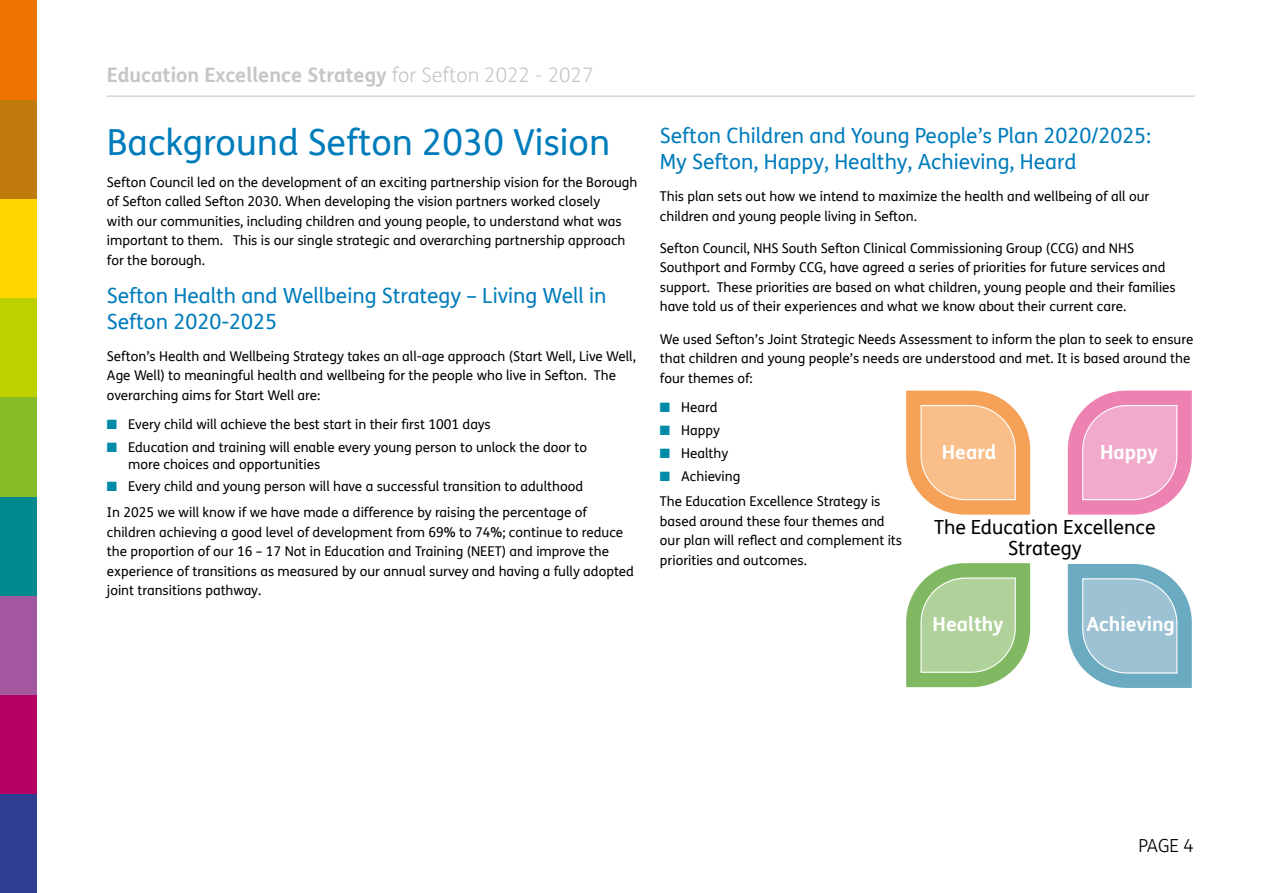
<style>
.page{position:relative;width:1263px;height:893px;background:#fff}
.page>*{position:absolute;margin:0;border:0;box-sizing:border-box;transform-origin:0 0}
.Heading_24pt{font:36px "FS Me";color:#007cbb}
.Sub_smaller{font:21px/25.5px "FS Me";color:#007cbb}
.t1{font:700 19.95px "FS Me";color:#c6c6c6}
.t2{font:19.5px/21px "FS Me";color:#000;text-align:center}
.t3{font:700 19.5px "FS Me";color:#fff}
.t4{font:300 18px "FS Me";color:#000}
.Body{font:13.5px/19.5px "FS Me";color:#000}
.s1{font-weight:300}
.s2{color:#008ba9}
</style>
<div class="page">
<div style="left:0;top:794px;width:36px;height:99px;background:#303e91"></div>
<div style="left:0;top:298px;width:36px;height:99px;background:#bed000"></div>
<div style="left:0;top:695px;width:36px;height:99px;background:#b50063"></div>
<div style="left:0;top:595px;width:36px;height:100px;background:#a2579e"></div>
<div style="left:0;top:496px;width:36px;height:99px;background:#008a8e"></div>
<div style="left:0;top:397px;width:36px;height:99px;background:#86bc25"></div>
<div style="left:0;top:198px;width:36px;height:100px;background:#fed700"></div>
<div style="left:0;top:99px;width:36px;height:99px;background:#c17b0c"></div>
<div style="left:0;top:0;width:36px;height:99px;background:#ee7402"></div>
<hr style="left:106px;top:96px;width:1089px;height:1px;background:#c6c6c6">
<svg style="left:906px;top:390px;width:125px;height:125px;background:#f8bc86"></svg>
<svg style="left:906px;top:563px;width:125px;height:125px;background:#a9ce93"></svg>
<svg style="left:1067px;top:390px;width:125px;height:125px;background:#f1a6c9"></svg>
<svg style="left:1067px;top:563px;width:125px;height:125px;background:#97c1d2"></svg>
<h3 class="t1" style="left:107px;top:60px;width:488px">Education Excellence Strategy <span class="s1">for Sefton 2022 - 2027</span></h3>
<p class="Heading_24pt" style="left:107px;top:117px;width:505px">Background Sefton 2030 Vision</p>
<p class="Body" style="left:107px;top:172px;width:532px">Sefton Council led on the development of an exciting partnership vision for the Borough of Sefton called Sefton 2030. When developing the vision partners worked closely<br>with our communities, including children and young people, to understand what was important to them. This is our single strategic and overarching partnership approach for the borough.</p>
<p class="Sub_smaller" style="left:107px;top:283px;width:501px">Sefton Health and Wellbeing Strategy – Living Well in<br>Sefton 2020-2025</p>
<p class="Body" style="left:107px;top:346px;width:530px">Sefton’s Health and Wellbeing Strategy takes an all-age approach (Start Well, Live Well,<br>Age Well) to meaningful health and wellbeing for the people who live in Sefton. The overarching aims for Start Well are:</p>
<p class="Body" style="left:107px;top:414px;width:385px"><span class="s2">■</span> Every child will achieve the best start in their first 1001 days</p>
<p class="Body" style="left:128px;top:439px;width:460px;line-height:16.5px;text-indent:-21px"><span class="s2">■</span> Education and training will enable every young person to unlock the door to more choices and opportunities</p>
<p class="Body" style="left:107px;top:477px;width:478px"><span class="s2">■</span> Every child and young person will have a successful transition to adulthood</p>
<p class="Body" style="left:107px;top:502px;width:529px">In 2025 we will know if we have made a difference by raising the percentage of children achieving a good level of development from 69% to 74%; continue to reduce the proportion of our 16 – 17 Not in Education and Training (NEET) and improve the experience of transitions as measured by our annual survey and having a fully adopted joint transitions pathway.</p>
<p class="Sub_smaller" style="left:660px;top:123px;width:493px">Sefton Children and Young People’s Plan 2020/2025:<br>My Sefton, Happy, Healthy, Achieving, Heard</p>
<p class="Body" style="left:660px;top:186px;width:491px">This plan sets out how we intend to maximize the health and wellbeing of all our children and young people living in Sefton.</p>
<p class="Body" style="left:660px;top:238px;width:517px">Sefton Council, NHS South Sefton Clinical Commissioning Group (CCG) and NHS Southport and Formby CCG, have agreed a series of priorities for future services and support. These priorities are based on what children, young people and their families have told us of their experiences and what we know about their current care.</p>
<p class="Body" style="left:660px;top:329px;width:535px">We used Sefton’s Joint Strategic Needs Assessment to inform the plan to seek to ensure that children and young people’s needs are understood and met. It is based around the four themes of:</p>
<p class="Body" style="left:660px;top:397px;width:59px"><span class="s2">■</span> Heard</p>
<p class="Body" style="left:660px;top:420px;width:61px"><span class="s2">■</span> Happy</p>
<p class="Body" style="left:660px;top:443px;width:70px"><span class="s2">■</span> Healthy</p>
<p class="Body" style="left:660px;top:466px;width:82px"><span class="s2">■</span> Achieving</p>
<p class="Body" style="left:660px;top:492px;width:244px">The Education Excellence Strategy is based around these four themes and our plan will reflect and complement its priorities and outcomes.</p>
<h3 class="t3" style="left:942px;top:437px;width:56px">Heard</h3>
<h3 class="t3" style="left:1100px;top:437px;width:59px">Happy</h3>
<h3 class="t2" style="left:934px;top:516px;width:223px">The Education Excellence<br>Strategy</h3>
<h3 class="t3" style="left:933px;top:609px;width:72px">Healthy</h3>
<h3 class="t3" style="left:1086px;top:609px;width:90px">Achieving</h3>
<h3 class="t4" style="left:1138px;top:834px;width:57px">PAGE 4</h3>
</div>
